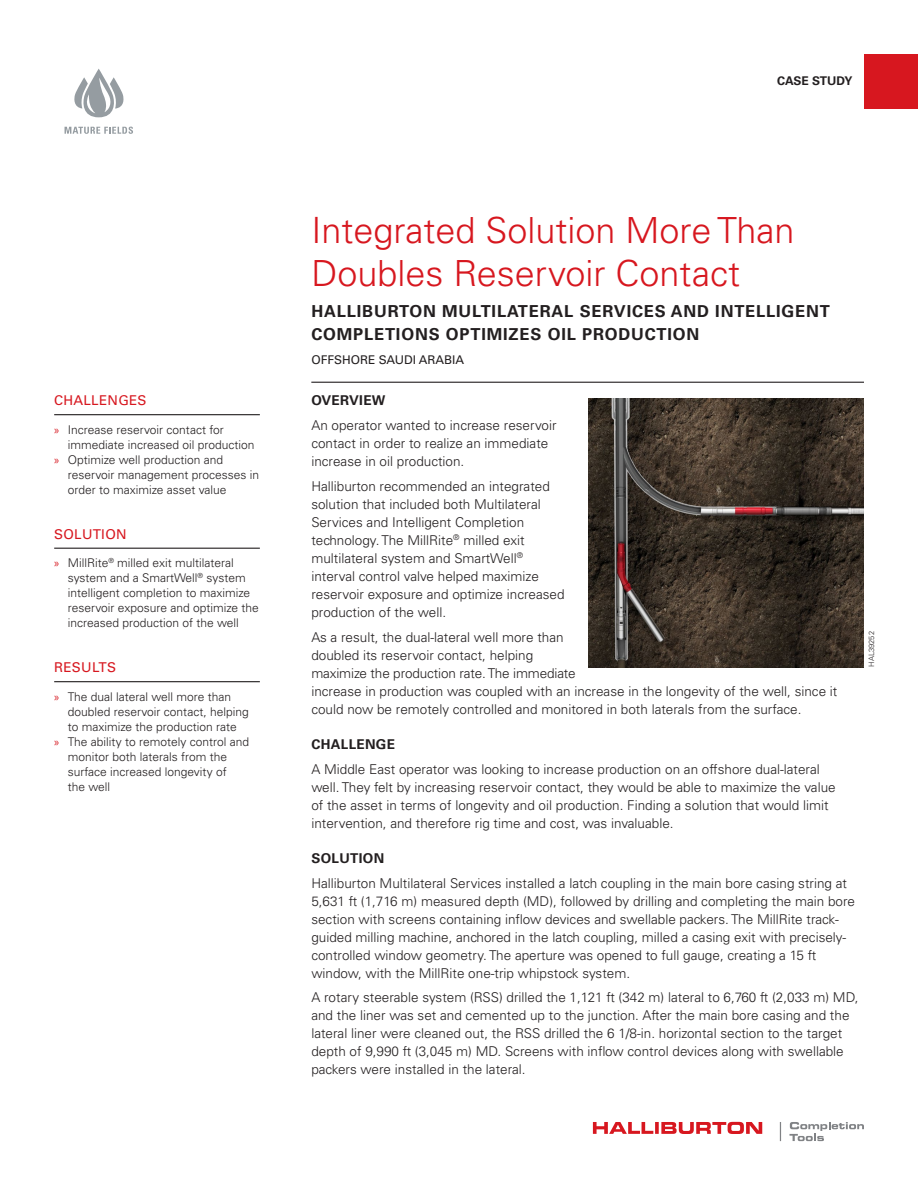
<style>
.page{position:relative;width:918px;height:1188px;background:#fff}
.page>*{position:absolute;margin:0;border:0;box-sizing:border-box;transform-origin:0 0}
.Case_Study_Title{font:300 36px/43.5px "Univers LT Std";color:#d7171f}
.Subhead{font:700 16.5px/22.5px "Univers LT Std";letter-spacing:.05em;color:#231f20}
.Body{font:300 13.5px/18px "Univers LT Std";color:#231f20}
.Body_Header{font:700 13.5px "Univers LT Std";letter-spacing:.025em;color:#231f20}
.Sidebar_Header_With{font:13.5px "Univers LT Std";letter-spacing:.02em;color:#d7171f}
.t1{font:300 12px/15px "Univers LT Std";color:#231f20}
.Case_Study_Title-2{font:12px "Univers LT Std";color:#231f20}
.t2{font:700 12px "Univers LT Std";color:#231f20}
.Case_Study_Top_Right{font:300 7.5px "Univers LT Std";color:#231f20}
.s1{font-family:"Myriad Pro";font-weight:400;color:#d7171f}
</style>
<div class="page">
<hr style="left:311px;top:382px;width:553px;height:1px;background:#231f20">
<hr style="left:54px;top:414px;width:206px;height:1px;background:#231f20">
<hr style="left:54px;top:548px;width:206px;height:1px;background:#231f20">
<hr style="left:54px;top:681px;width:206px;height:1px;background:#231f20">
<img style="left:589px;top:399px;width:275px;height:268px">
<div style="left:864px;top:54px;width:54px;height:55px;background:#d7171f"></div>
<svg style="left:65px;top:127px;width:68px;height:7px"></svg>
<svg style="left:74px;top:69px;width:50px;height:48px"></svg>
<svg style="left:593px;top:1122px;width:169px;height:12px"></svg>
<svg style="left:790px;top:1122px;width:74px;height:19px"></svg>
<svg style="left:780px;top:1122px;width:1px;height:19px"></svg>
<p class="Sidebar_Header_With" style="left:54px;top:393px;width:94px">CHALLENGES</p>
<p class="t1" style="left:68px;top:422px;width:188px;text-indent:-14px"><span class="s1">»</span> Increase reservoir contact for immediate increased oil production</p>
<p class="t1" style="left:68px;top:452px;width:193px;text-indent:-14px"><span class="s1">»</span> Optimize well production and reservoir management processes in order to maximize asset value</p>
<p class="Sidebar_Header_With" style="left:54px;top:526px;width:74px">SOLUTION</p>
<p class="t1" style="left:68px;top:556px;width:193px;text-indent:-14px"><span class="s1">»</span> MillRite<sup>®</sup> milled exit multilateral system and a SmartWell<sup>®</sup> system intelligent completion to maximize reservoir exposure and optimize the increased production of the well</p>
<p class="Sidebar_Header_With" style="left:54px;top:660px;width:63px">RESULTS</p>
<p class="t1" style="left:68px;top:689px;width:183px;text-indent:-14px"><span class="s1">»</span> The dual lateral well more than doubled reservoir contact, helping to maximize the production rate</p>
<p class="t1" style="left:68px;top:734px;width:183px;text-indent:-14px"><span class="s1">»</span> The ability to remotely control and monitor both laterals from the surface increased longevity of<br>the well</p>
<p class="t2" style="left:777px;top:74px;width:77px">CASE STUDY</p>
<p class="Case_Study_Title" style="left:311px;top:208px;width:485px">Integrated Solution More Than<br>Doubles Reservoir Contact</p>
<p class="Subhead" style="left:311px;top:301px;width:520px">HALLIBURTON MULTILATERAL SERVICES AND INTELLIGENT<br>COMPLETIONS OPTIMIZES OIL PRODUCTION</p>
<p class="Case_Study_Title-2" style="left:311px;top:353px;width:154px">OFFSHORE SAUDI ARABIA</p>
<p class="Body_Header" style="left:311px;top:393px;width:76px">OVERVIEW</p>
<p class="Body" style="left:311px;top:416px;width:247px">An operator wanted to increase reservoir contact in order to realize an immediate increase in oil production.</p>
<p class="Body" style="left:311px;top:477px;width:255px">Halliburton recommended an integrated solution that included both Multilateral Services and Intelligent Completion technology. The MillRite<sup>®</sup> milled exit multilateral system and SmartWell<sup>® </sup>interval control valve helped maximize reservoir exposure and optimize increased production of the well.</p>
<p class="Body" style="left:311px;top:628px;width:528px">As a result, the dual-lateral well more than<br>doubled its reservoir contact, helping<br>maximize the production rate. The immediate<br>increase in production was coupled with an increase in the longevity of the well, since it could now be remotely controlled and monitored in both laterals from the surface.</p>
<p class="Body_Header" style="left:311px;top:736px;width:85px">CHALLENGE</p>
<p class="Body" style="left:311px;top:760px;width:526px">A Middle East operator was looking to increase production on an offshore dual-lateral well. They felt by increasing reservoir contact, they would be able to maximize the value of the asset in terms of longevity and oil production. Finding a solution that would limit intervention, and therefore rig time and cost, was invaluable.</p>
<p class="Body_Header" style="left:311px;top:850px;width:74px">SOLUTION</p>
<p class="Body" style="left:311px;top:874px;width:545px">Halliburton Multilateral Services installed a latch coupling in the main bore casing string at 5,631 ft (1,716 m) measured depth (MD), followed by drilling and completing the main bore section with screens containing inflow devices and swellable packers. The MillRite track&shy;guided milling machine, anchored in the latch coupling, milled a casing exit with precisely&shy;controlled window geometry. The aperture was opened to full gauge, creating a 15 ft window, with the MillRite one-trip whipstock system.</p>
<p class="Body" style="left:311px;top:989px;width:549px">A rotary steerable system (RSS) drilled the 1,121 ft (342 m) lateral to 6,760 ft (2,033 m) MD, and the liner was set and cemented up to the junction. After the main bore casing and the lateral liner were cleaned out, the RSS drilled the 6 1/8-in. horizontal section to the target depth of 9,990 ft (3,045 m) MD. Screens with inflow control devices along with swellable packers were installed in the lateral.</p>
<p class="Case_Study_Top_Right" style="left:867px;top:667px;width:37px;rotate:-90deg">HAL39252</p>
</div>
